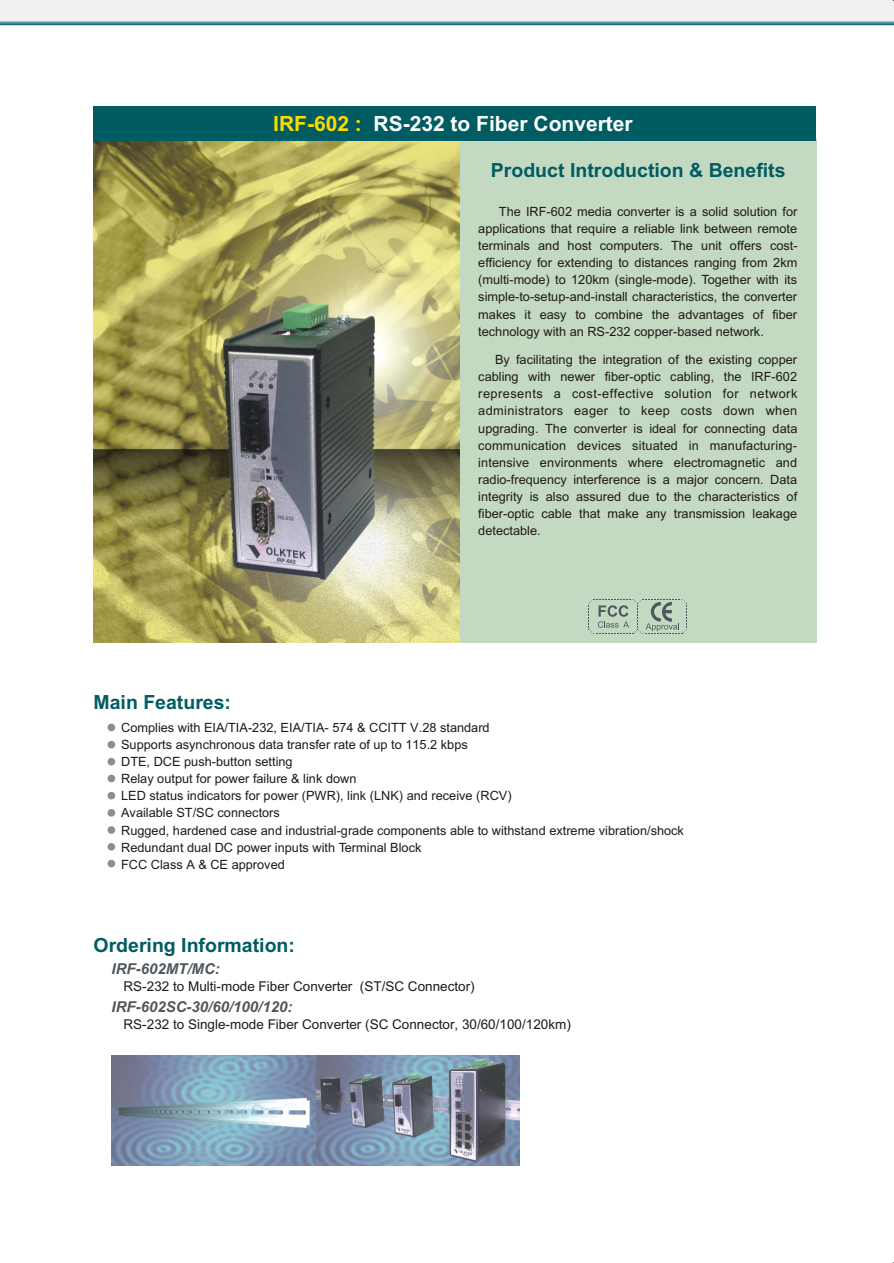
<style>
.page{position:relative;width:894px;height:1263px;background:#fff}
.page>*{position:absolute;margin:0;border:0;box-sizing:border-box;transform-origin:0 0}
.t1{font:700 21px "Arial";color:#fff}
.t2{font:700 19.5px "Arial";color:#005c63}
.t3{font:italic 700 15px "Arial";color:#4f575c}
.t4{font:13.5px "Arial";color:#1f1a17}
.t5{font:12.75px/17.1px "Arial";color:#1f1a17;text-align:justify}
.s1{color:#fcdb00}
</style>
<div class="page">
<div style="left:459px;top:139px;width:357px;height:503px;background:#c4d9c2"></div>
<img style="left:94px;top:140px;width:365px;height:502px">
<div style="left:94px;top:106px;width:722px;height:34px;background:#005c63"></div>
<img style="left:0;top:0;width:894px;height:26px">
<div style="left:108px;top:724px;width:7px;height:7px;background:#8a8f94;border-radius:50%"></div>
<div style="left:108px;top:741px;width:7px;height:8px;background:#8a8f94;border-radius:50%"></div>
<div style="left:108px;top:758px;width:7px;height:8px;background:#8a8f94;border-radius:50%"></div>
<div style="left:108px;top:775px;width:7px;height:7px;background:#8a8f94;border-radius:50%"></div>
<div style="left:108px;top:792px;width:7px;height:7px;background:#8a8f94;border-radius:50%"></div>
<div style="left:108px;top:809px;width:7px;height:8px;background:#8a8f94;border-radius:50%"></div>
<div style="left:108px;top:826px;width:7px;height:8px;background:#8a8f94;border-radius:50%"></div>
<div style="left:108px;top:843px;width:7px;height:8px;background:#8a8f94;border-radius:50%"></div>
<div style="left:108px;top:860px;width:7px;height:7px;background:#8a8f94;border-radius:50%"></div>
<svg style="left:588px;top:599px;width:99px;height:35px"></svg>
<img style="left:112px;top:1056px;width:408px;height:109px">
<h1 class="t1" style="left:273px;top:115px;width:361px"><span class="s1">IRF-602 :</span> RS-232 to Fiber Converter</h1>
<h2 class="t2" style="left:491px;top:163px;width:296px">Product Introduction &amp; Benefits</h2>
<h2 class="t2" style="left:94px;top:695px;width:139px">Main Features:</h2>
<p class="t5" style="left:478px;top:204px;width:321px;text-indent:21px">The IRF-602 media converter is a solid solution for applications that require a reliable link between remote terminals and host computers. The unit offers cost&shy;efficiency for extending to distances ranging from 2km (multi-mode) to 120km (single-mode). Together with its simple-to-setup-and-install characteristics, the converter makes it easy to combine the advantages of fiber technology with an RS-232 copper-based network.</p>
<p class="t5" style="left:478px;top:352px;width:321px;text-indent:17px">By facilitating the integration of the existing copper cabling with newer fiber-optic cabling, the IRF-602 represents a cost-effective solution for network administrators eager to keep costs down when upgrading. The converter is ideal for connecting data communication devices situated in manufacturing&shy;intensive environments where electromagnetic and radio-frequency interference is a major concern. Data integrity is also assured due to the characteristics of fiber-optic cable that make any transmission leakage detectable.</p>
<p class="t5" style="left:121px;top:720px;width:564px;text-align:left">Complies with EIA/TIA-232, EIA/TIA- 574 &amp; CCITT V.28 standard<br>Supports asynchronous data transfer rate of up to 115.2 kbps<br>DTE, DCE push-button setting<br>Relay output for power failure &amp; link down<br>LED status indicators for power (PWR), link (LNK) and receive (RCV)<br>Available ST/SC connectors<br>Rugged, hardened case and industrial-grade components able to withstand extreme vibration/shock Redundant dual DC power inputs with Terminal Block<br>FCC Class A &amp; CE approved</p>
<h2 class="t2" style="left:94px;top:938px;width:203px">Ordering Information:</h2>
<p class="t3" style="left:112px;top:963px;width:110px">IRF-602MT/MC:</p>
<p class="t3" style="left:112px;top:1001px;width:182px">IRF-602SC-30/60/100/120:</p>
<p class="t4" style="left:124px;top:981px;width:353px">RS-232 to Multi-mode Fiber Converter (ST/SC Connector)</p>
<p class="t4" style="left:124px;top:1019px;width:449px">RS-232 to Single-mode Fiber Converter (SC Connector, 30/60/100/120km)</p>
</div>
